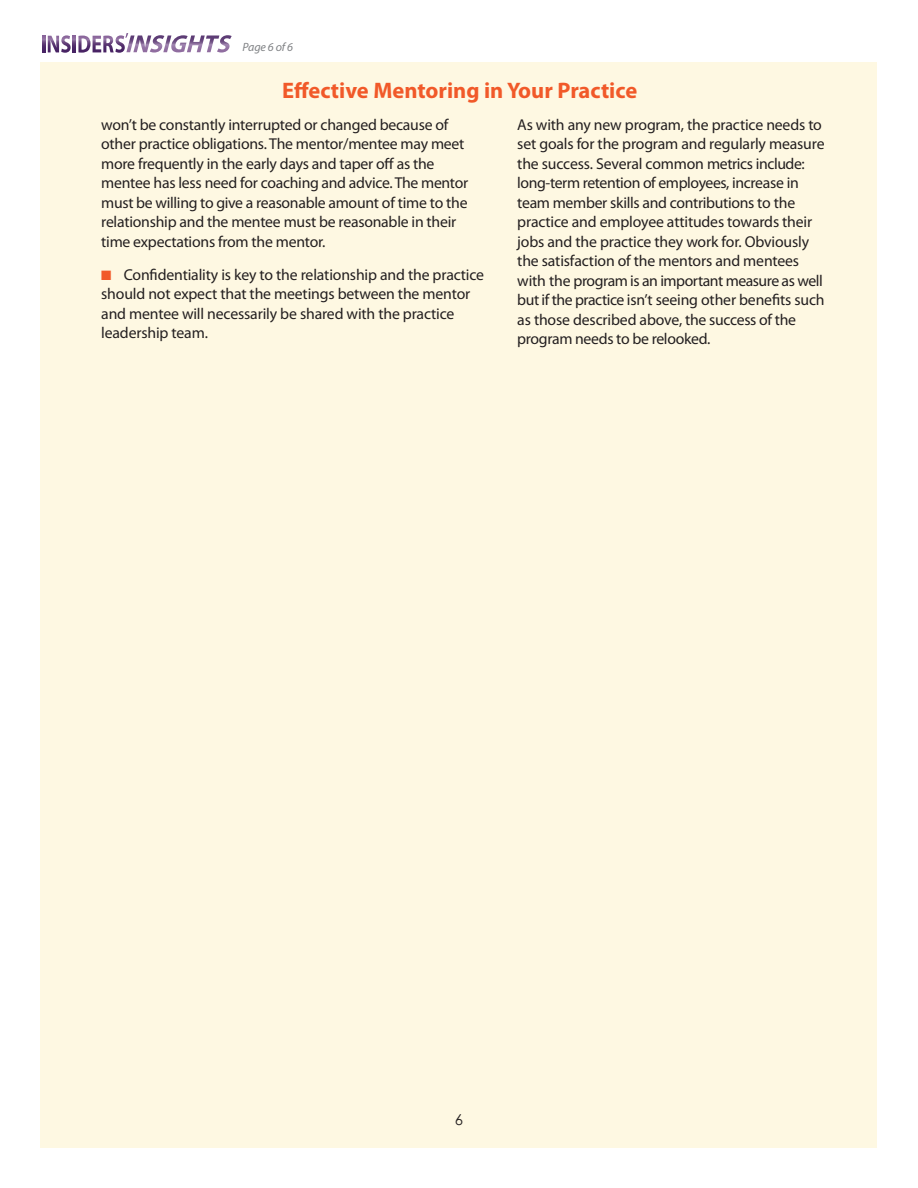
<style>
.page{position:relative;width:918px;height:1188px;background:#fff}
.page>*{position:absolute;margin:0;border:0;box-sizing:border-box;transform-origin:0 0}
.t1{font:700 22.5px "Myriad Pro";color:#f15929}
.t2{font:15.75px/19.5px "Myriad Pro";letter-spacing:-.015em;color:#231f20}
.t3{font:15px "Century Gothic";color:#231f20}
.t4{font:italic 12px "Myriad Pro";letter-spacing:-.01em;color:#808285}
.s1{color:#f15929}
</style>
<div class="page">
<div style="left:40px;top:62px;width:838px;height:1086px;background:#fef8e2"></div>
<svg style="left:42px;top:36px;width:3px;height:16px"></svg>
<svg style="left:48px;top:35px;width:23px;height:18px"></svg>
<svg style="left:73px;top:36px;width:3px;height:16px"></svg>
<svg style="left:78px;top:33px;width:154px;height:20px"></svg>
<p class="t4" style="left:243px;top:40px;width:52px">Page 6 of 6</p>
<h1 class="t1" style="left:282px;top:76px;width:356px">Effective Mentoring in Your Practice</h1>
<p class="t2" style="left:101px;top:114px;width:368px">won’t be constantly interrupted or changed because of other practice obligations. The mentor/mentee may meet more frequently in the early days and taper off as the mentee has less need for coaching and advice. The mentor must be willing to give a reasonable amount of time to the relationship and the mentee must be reasonable in their time expectations from the mentor.</p>
<p class="t2" style="left:101px;top:264px;width:384px"><span class="s1">■</span> Confidentiality is key to the relationship and the practice should not expect that the meetings between the mentor and mentee will necessarily be shared with the practice leadership team.</p>
<p class="t2" style="left:517px;top:114px;width:309px">As with any new program, the practice needs to set goals for the program and regularly measure the success. Several common metrics include: long-term retention of employees, increase in team member skills and contributions to the practice and employee attitudes towards their jobs and the practice they work for. Obviously the satisfaction of the mentors and mentees with the program is an important measure as well but if the practice isn’t seeing other benefits such as those described above, the success of the program needs to be relooked.</p>
<p class="t3" style="left:455px;top:1110px;width:10px">6</p>
</div>
